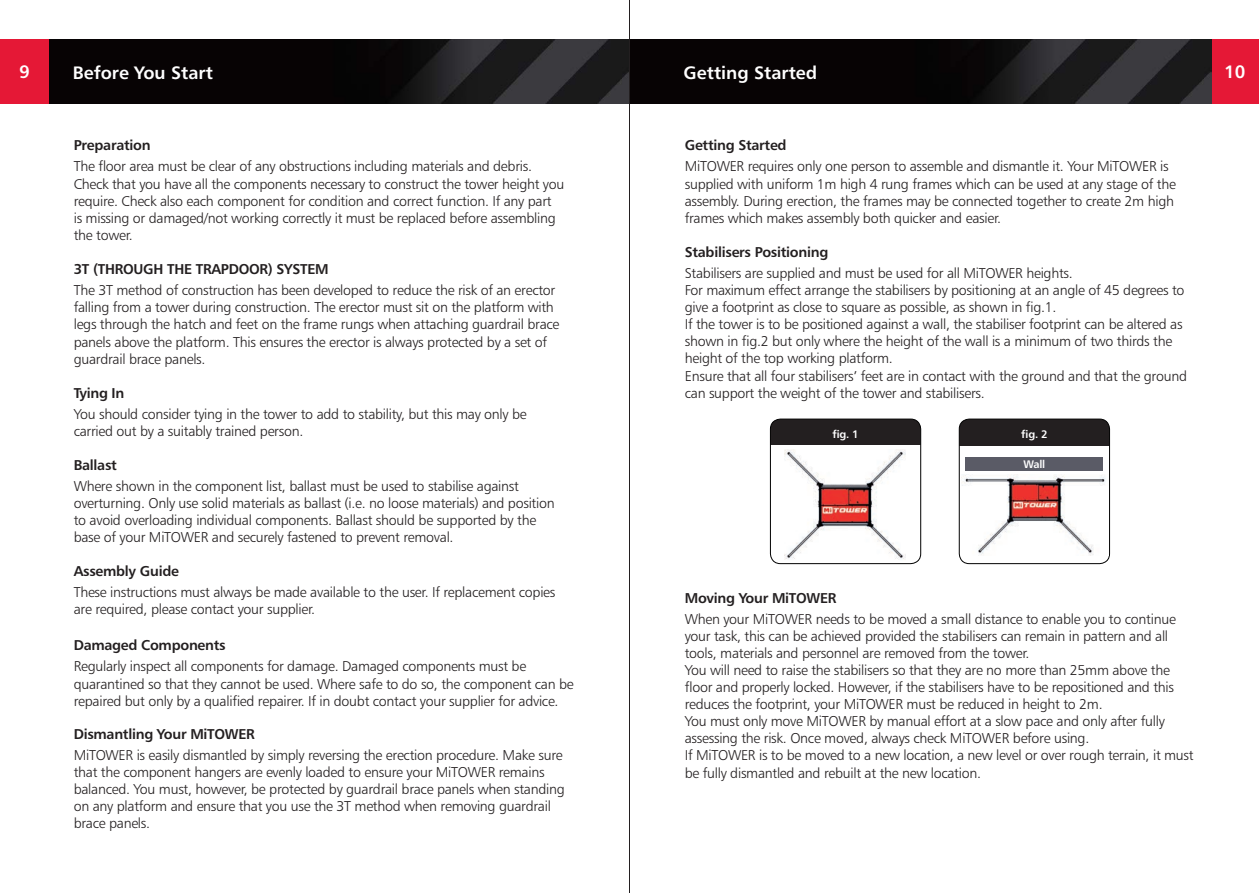
<style>
.page{position:relative;width:1259px;height:893px;background:#fff}
.page>*{position:absolute;margin:0;border:0;box-sizing:border-box;transform-origin:0 0}
.t1{font:18px "Humanist 777 BT Bold B";color:#fff}
.t2{font:14.25px/17.1px "Humanist 777 BT Light B";letter-spacing:-.02em;color:#231f20}
.t3{font:14.25px "Humanist 777 BT Bold B";letter-spacing:-.02em;color:#231f20}
.t4{font:10.95px "Humanist 777 BT Bold B";color:#fff}
</style>
<div class="page">
<div style="left:1210px;top:39px;width:49px;height:65px;background:#e51836"></div>
<img style="left:47px;top:39px;width:1164px;height:65px">
<div style="left:0;top:39px;width:49px;height:64px;background:#e51836"></div>
<hr style="left:629px;top:0;width:1px;height:893px;background:#231f20">
<div style="left:770px;top:419px;width:150px;height:26px;background:#231f20"></div>
<div style="left:770px;top:419px;width:151px;height:145px;border:1px solid #000;border-radius:10px"></div>
<img style="left:785px;top:449px;width:120px;height:110px">
<div style="left:959px;top:419px;width:150px;height:27px;background:#231f20"></div>
<div style="left:959px;top:419px;width:151px;height:145px;border:1px solid #000;border-radius:10px"></div>
<img style="left:961px;top:475px;width:145px;height:80px">
<div style="left:965px;top:457px;width:138px;height:14px;background:#5a5b66"></div>
<p class="t1" style="left:73px;top:61px;width:142px">Before You Start</p>
<p class="t1" style="left:683px;top:61px;width:135px">Getting Started</p>
<p class="t1" style="left:19px;top:60px;width:12px">9</p>
<p class="t1" style="left:1224px;top:60px;width:23px">10</p>
<p class="t3" style="left:74px;top:136px;width:78px">Preparation</p>
<p class="t2" style="left:74px;top:158px;width:492px">The floor area must be clear of any obstructions including materials and debris.<br>Check that you have all the components necessary to construct the tower height you require. Check also each component for condition and correct function. If any part<br>is missing or damaged/not working correctly it must be replaced before assembling the tower.</p>
<p class="t3" style="left:74px;top:260px;width:256px">3T (THROUGH THE TRAPDOOR) SYSTEM</p>
<p class="t2" style="left:74px;top:282px;width:487px">The 3T method of construction has been developed to reduce the risk of an erector falling from a tower during construction. The erector must sit on the platform with legs through the hatch and feet on the frame rungs when attaching guardrail brace panels above the platform. This ensures the erector is always protected by a set of guardrail brace panels.</p>
<p class="t3" style="left:74px;top:384px;width:52px">Tying In</p>
<p class="t2" style="left:74px;top:405px;width:454px">You should consider tying in the tower to add to stability, but this may only be carried out by a suitably trained person.</p>
<p class="t3" style="left:74px;top:456px;width:45px">Ballast</p>
<p class="t2" style="left:74px;top:477px;width:482px">Where shown in the component list, ballast must be used to stabilise against overturning. Only use solid materials as ballast (i.e. no loose materials) and position to avoid overloading individual components. Ballast should be supported by the base of your MiTOWER and securely fastened to prevent removal.</p>
<p class="t3" style="left:74px;top:562px;width:107px">Assembly Guide</p>
<p class="t2" style="left:74px;top:584px;width:483px">These instructions must always be made available to the user. If replacement copies are required, please contact your supplier.</p>
<p class="t3" style="left:74px;top:636px;width:153px">Damaged Components</p>
<p class="t2" style="left:74px;top:658px;width:501px">Regularly inspect all components for damage. Damaged components must be quarantined so that they cannot be used. Where safe to do so, the component can be repaired but only by a qualified repairer. If in doubt contact your supplier for advice.</p>
<p class="t3" style="left:74px;top:725px;width:183px">Dismantling Your MiTOWER</p>
<p class="t2" style="left:74px;top:746px;width:492px">MiTOWER is easily dismantled by simply reversing the erection procedure. Make sure that the component hangers are evenly loaded to ensure your MiTOWER remains balanced. You must, however, be protected by guardrail brace panels when standing on any platform and ensure that you use the 3T method when removing guardrail brace panels.</p>
<p class="t3" style="left:685px;top:136px;width:103px">Getting Started</p>
<p class="t2" style="left:685px;top:158px;width:492px">MiTOWER requires only one person to assemble and dismantle it. Your MiTOWER is supplied with uniform 1m high 4 rung frames which can be used at any stage of the assembly. During erection, the frames may be connected together to create 2m high frames which makes assembly both quicker and easier.</p>
<p class="t3" style="left:685px;top:243px;width:145px">Stabilisers Positioning</p>
<p class="t2" style="left:685px;top:264px;width:504px">Stabilisers are supplied and must be used for all MiTOWER heights.<br>For maximum effect arrange the stabilisers by positioning at an angle of 45 degrees to give a footprint as close to square as possible, as shown in fig.1.<br>If the tower is to be positioned against a wall, the stabiliser footprint can be altered as shown in fig.2 but only where the height of the wall is a minimum of two thirds the height of the top working platform.<br>Ensure that all four stabilisers’ feet are in contact with the ground and that the ground can support the weight of the tower and stabilisers.</p>
<p class="t4" style="left:832px;top:427px;width:28px">fig. 1</p>
<p class="t4" style="left:1021px;top:428px;width:28px">fig. 2</p>
<p class="t4" style="left:1023px;top:457px;width:23px">Wall</p>
<p class="t3" style="left:685px;top:589px;width:153px">Moving Your MiTOWER</p>
<p class="t2" style="left:685px;top:610px;width:510px">When your MiTOWER needs to be moved a small distance to enable you to continue your task, this can be achieved provided the stabilisers can remain in pattern and all tools, materials and personnel are removed from the tower.<br>You will need to raise the stabilisers so that they are no more than 25mm above the floor and properly locked. However, if the stabilisers have to be repositioned and this reduces the footprint, your MiTOWER must be reduced in height to 2m.<br>You must only move MiTOWER by manual effort at a slow pace and only after fully assessing the risk. Once moved, always check MiTOWER before using.<br>If MiTOWER is to be moved to a new location, a new level or over rough terrain, it must be fully dismantled and rebuilt at the new location.</p>
</div>
